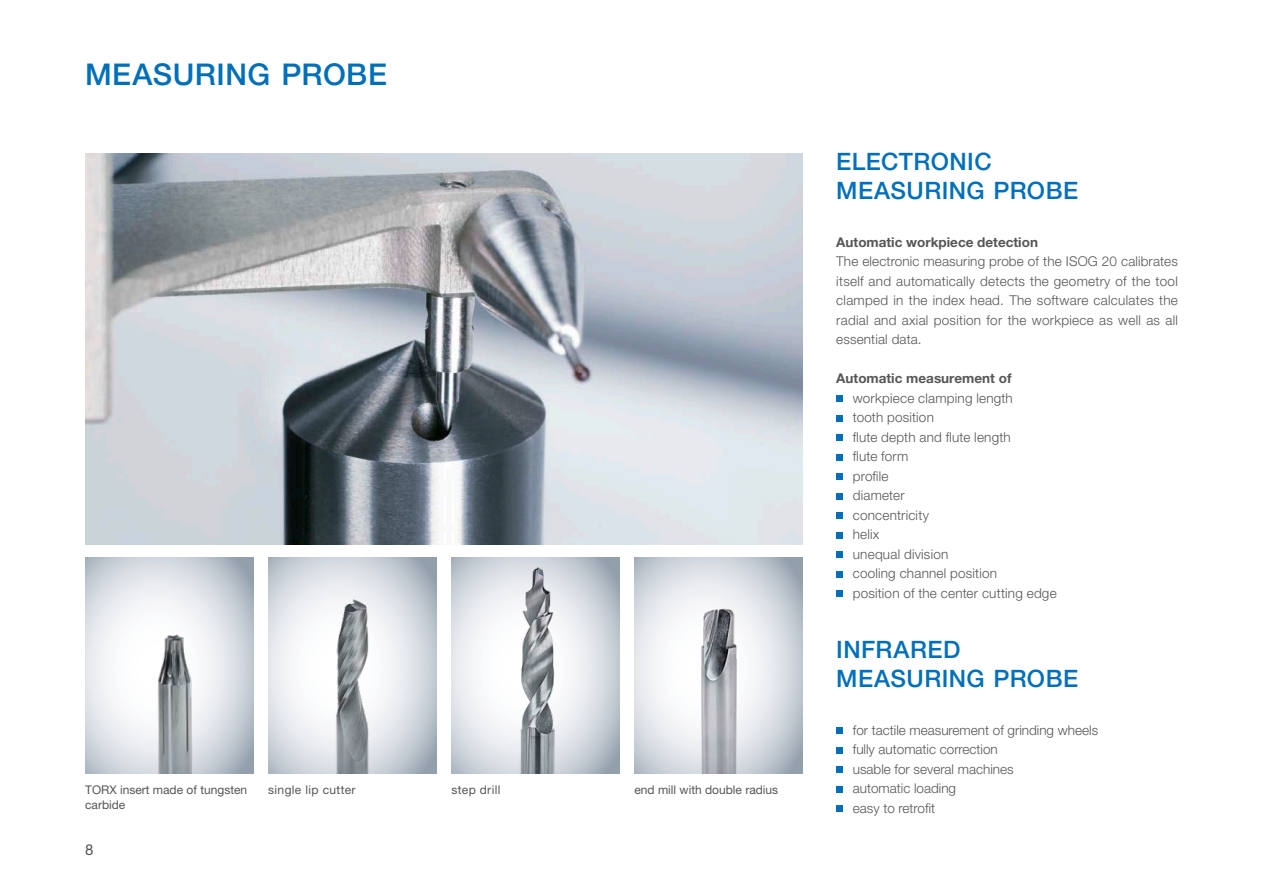
<style>
.page{position:relative;width:1263px;height:893px;background:#fff}
.page>*{position:absolute;margin:0;border:0;box-sizing:border-box;transform-origin:0 0}
.t1{font:500 30px "Helvetica Neue LT Pro";letter-spacing:.015em;color:#006fba}
.t2{font:500 24px/28.8px "Helvetica Neue LT Pro";letter-spacing:.02em;color:#006fba}
.t3{font:15px "Helvetica Neue LT Pro";color:#565655}
.t4{font:300 13.5px/19.5px "Helvetica Neue LT Pro";letter-spacing:.015em;color:#565655}
.t5{font:700 13.5px "Helvetica Neue LT Pro";color:#565655}
.t6{font:12px/15px "Helvetica Neue LT Pro";color:#565655}
.t7{font:12px "Helvetica Neue LT Pro";letter-spacing:.03em;color:#565655}
</style>
<div class="page">
<img style="left:85px;top:153px;width:717px;height:391px">
<svg style="left:268px;top:558px;width:168px;height:215px"></svg>
<svg style="left:634px;top:558px;width:168px;height:215px;background:#cbd1d8"></svg>
<img style="left:327px;top:593px;width:52px;height:180px">
<img style="left:451px;top:558px;width:168px;height:215px">
<img style="left:644px;top:595px;width:144px;height:178px">
<img style="left:85px;top:558px;width:168px;height:215px">
<div style="left:836px;top:395px;width:6px;height:7px;background:#006fba"></div>
<svg style="left:836px;top:415px;width:6px;height:6px"></svg>
<div style="left:836px;top:434px;width:6px;height:7px;background:#006fba"></div>
<svg style="left:836px;top:454px;width:6px;height:6px"></svg>
<div style="left:836px;top:473px;width:6px;height:7px;background:#006fba"></div>
<svg style="left:836px;top:493px;width:6px;height:6px"></svg>
<div style="left:836px;top:512px;width:6px;height:7px;background:#006fba"></div>
<svg style="left:836px;top:532px;width:6px;height:6px"></svg>
<div style="left:836px;top:551px;width:6px;height:7px;background:#006fba"></div>
<svg style="left:836px;top:571px;width:6px;height:6px"></svg>
<div style="left:836px;top:590px;width:6px;height:7px;background:#006fba"></div>
<svg style="left:836px;top:728px;width:6px;height:6px"></svg>
<svg style="left:836px;top:747px;width:6px;height:6px"></svg>
<svg style="left:836px;top:767px;width:6px;height:6px"></svg>
<svg style="left:836px;top:786px;width:6px;height:6px"></svg>
<svg style="left:836px;top:806px;width:6px;height:6px"></svg>
<h1 class="t1" style="left:85px;top:56px;width:303px">MEASURING PROBE</h1>
<p class="t6" style="left:85px;top:782px;width:164px">TORX insert made of tungsten carbide</p>
<p class="t7" style="left:268px;top:782px;width:89px">single lip cutter</p>
<p class="t7" style="left:451px;top:782px;width:51px">step drill</p>
<p class="t6" style="left:634px;top:782px;width:145px">end mill with double radius</p>
<p class="t3" style="left:85px;top:840px;width:10px">8</p>
<h2 class="t2" style="left:836px;top:147px;width:243px">ELECTRONIC<br>MEASURING PROBE</h2>
<p class="t5" style="left:836px;top:234px;width:203px">Automatic workpiece detection</p>
<p class="t4" style="left:836px;top:251px;width:343px;text-align:justify">The electronic measuring probe of the ISOG 20 calibrates itself and automatically detects the geometry of the tool clamped in the index head. The software calculates the radial and axial position for the workpiece as well as all essential data.</p>
<p class="t5" style="left:836px;top:370px;width:177px">Automatic measurement of</p>
<p class="t4" style="left:853px;top:388px;width:205px">workpiece clamping length<br>tooth position<br>flute depth and flute length<br>flute form<br>profile<br>diameter<br>concentricity<br>helix<br>unequal division<br>cooling channel position<br>position of the center cutting edge</p>
<h2 class="t2" style="left:836px;top:635px;width:243px">INFRARED<br>MEASURING PROBE</h2>
<p class="t4" style="left:853px;top:720px;width:247px">for tactile measurement of grinding wheels fully automatic correction<br>usable for several machines<br>automatic loading<br>easy to retrofit</p>
</div>
